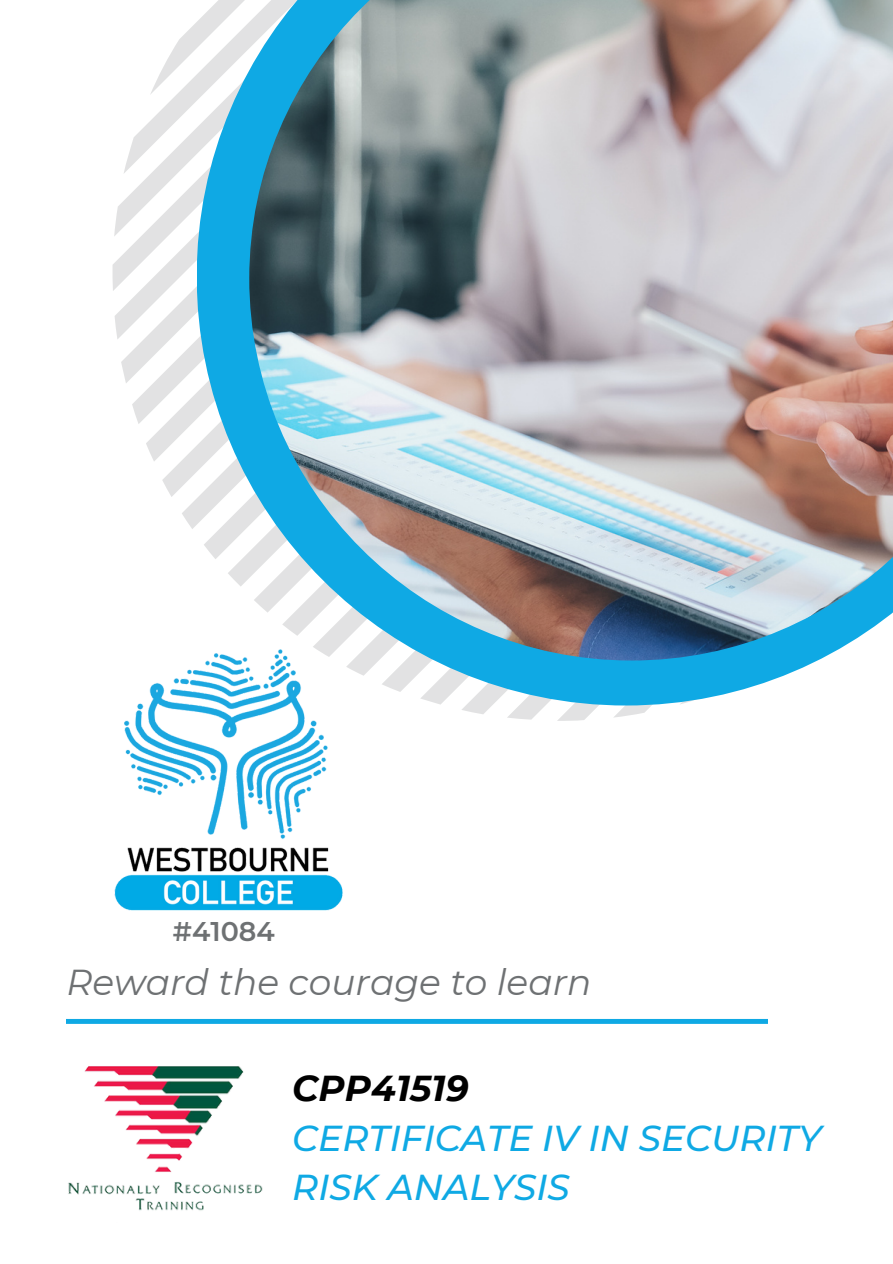
<style>
.page{position:relative;width:893px;height:1264px;background:#fff}
.page>*{position:absolute;margin:0;border:0;box-sizing:border-box;transform-origin:0 0}
.t1{font:italic 500 36px/49.5px "Montserrat";color:#0fa9e4}
.t2{font:italic 36px "Montserrat";color:#6e7173}
.t3{font:italic 700 36px "Montserrat";color:#000}
.t4{font:600 27px "Montserrat";color:#6e7173}
</style>
<div class="page">
<svg style="left:112px;top:22px;width:540px;height:699px"></svg>
<svg style="left:197px;top:0;width:622px;height:705px"></svg>
<img style="left:249px;top:0;width:643px;height:660px">
<img style="left:68px;top:1066px;width:195px;height:145px">
<svg style="left:66px;top:1018px;width:701px;height:6px"></svg>
<img style="left:112px;top:631px;width:267px;height:280px">
<p class="t4" style="left:173px;top:915px;width:103px">#41084</p>
<p class="t2" style="left:66px;top:960px;width:526px">Reward the courage to learn</p>
<p class="t3" style="left:292px;top:1066px;width:178px">CPP41519</p>
<p class="t1" style="left:292px;top:1113px;width:530px">CERTIFICATE IV IN SECURITY<br>RISK ANALYSIS</p>
</div>
